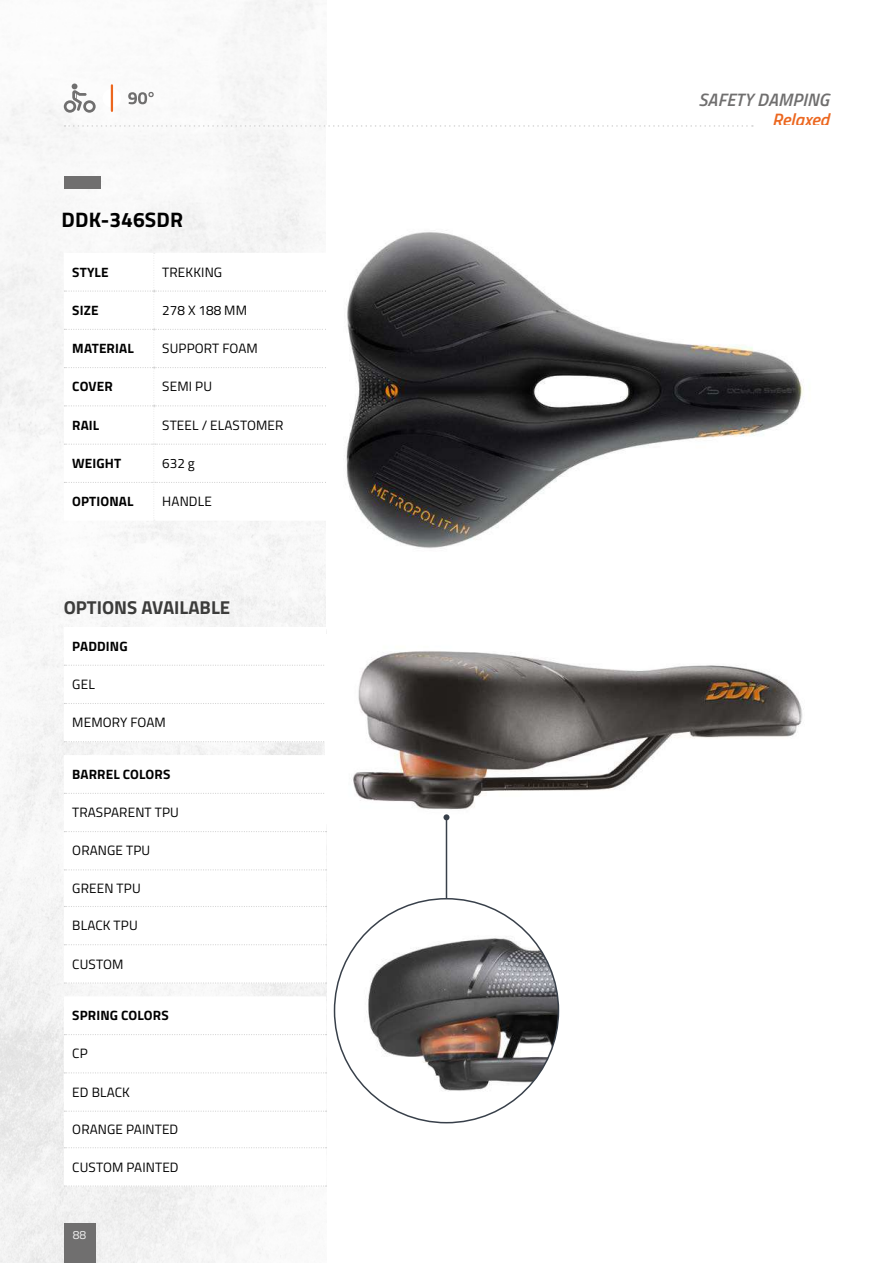
<style>
.page{position:relative;width:893px;height:1263px;background:#fff}
.page>*{position:absolute;margin:0;border:0;box-sizing:border-box;transform-origin:0 0}
.t1{font:700 21px "Titillium Web";letter-spacing:.01em;color:#000}
.t2{font:700 18.6px "Titillium Web";color:#3c3c3b}
.t3{font:italic 600 18px "Titillium Web";letter-spacing:.01em;color:#706f6f}
.t4{font:italic 600 18px "Titillium Web";color:#ec671f}
.t5{font:13.5px "Titillium Web";letter-spacing:.01em;color:#000}
.t6{font:700 13.5px "Titillium Web";letter-spacing:.01em;color:#000}
.t7{font:12px "Titillium Web";color:#ededed}
</style>
<div class="page">
<img style="left:0;top:0;width:326px;height:1263px">
<svg style="left:64px;top:84px;width:32px;height:29px"></svg>
<svg style="left:128px;top:92px;width:26px;height:12px"></svg>
<svg style="left:103px;top:89px;width:18px;height:18px"></svg>
<hr style="left:111px;top:85px;width:2px;height:26px;background:#ec671f">
<div style="left:64px;top:176px;width:36px;height:13px;background:#706f6f"></div>
<svg style="left:64px;top:253px;width:262px;height:268px"></svg>
<svg style="left:64px;top:627px;width:263px;height:115px"></svg>
<svg style="left:64px;top:755px;width:262px;height:227px"></svg>
<svg style="left:64px;top:793px;width:262px;height:1px"></svg>
<svg style="left:64px;top:831px;width:263px;height:1px"></svg>
<svg style="left:64px;top:869px;width:263px;height:1px"></svg>
<svg style="left:64px;top:906px;width:263px;height:1px"></svg>
<svg style="left:64px;top:944px;width:263px;height:1px"></svg>
<svg style="left:64px;top:982px;width:263px;height:1px"></svg>
<svg style="left:64px;top:996px;width:262px;height:189px"></svg>
<svg style="left:64px;top:1034px;width:263px;height:1px"></svg>
<svg style="left:64px;top:1072px;width:263px;height:1px"></svg>
<svg style="left:64px;top:1110px;width:263px;height:2px"></svg>
<svg style="left:64px;top:1147px;width:263px;height:1px"></svg>
<svg style="left:64px;top:1185px;width:263px;height:1px"></svg>
<img style="left:326px;top:125px;width:477px;height:503px">
<img style="left:326px;top:635px;width:477px;height:189px">
<hr style="left:446px;top:817px;width:1px;height:139px;background:#38404a">
<svg style="left:443px;top:814px;width:6px;height:6px"></svg>
<svg style="left:334px;top:899px;width:224px;height:224px"></svg>
<img style="left:336px;top:913px;width:222px;height:201px">
<svg style="left:65px;top:125px;width:688px;height:2px"></svg>
<div style="left:64px;top:1223px;width:31px;height:40px;background:#706f6f"></div>
<h1 class="t1" style="left:62px;top:204px;width:123px">DDK-346SDR</h1>
<p class="t6" style="left:72px;top:261px;width:38px">STYLE</p>
<p class="t5" style="left:162px;top:262px;width:61px">TREKKING</p>
<p class="t6" style="left:72px;top:300px;width:28px">SIZE</p>
<p class="t5" style="left:162px;top:300px;width:86px">278 X 188 MM</p>
<p class="t6" style="left:72px;top:338px;width:63px">MATERIAL</p>
<p class="t5" style="left:162px;top:339px;width:97px">SUPPORT FOAM</p>
<p class="t6" style="left:72px;top:376px;width:42px">COVER</p>
<p class="t5" style="left:162px;top:377px;width:51px">SEMI PU</p>
<p class="t6" style="left:72px;top:415px;width:29px">RAIL</p>
<p class="t5" style="left:162px;top:415px;width:123px">STEEL / ELASTOMER</p>
<p class="t6" style="left:72px;top:453px;width:51px">WEIGHT</p>
<p class="t5" style="left:162px;top:453px;width:34px">632 g</p>
<p class="t6" style="left:72px;top:491px;width:63px">OPTIONAL</p>
<p class="t5" style="left:162px;top:492px;width:51px">HANDLE</p>
<h2 class="t2" style="left:64px;top:593px;width:168px">OPTIONS AVAILABLE</h2>
<p class="t6" style="left:72px;top:636px;width:57px">PADDING</p>
<p class="t5" style="left:72px;top:674px;width:24px">GEL</p>
<p class="t5" style="left:72px;top:713px;width:95px">MEMORY FOAM</p>
<p class="t6" style="left:72px;top:764px;width:100px">BARREL COLORS</p>
<p class="t5" style="left:72px;top:802px;width:108px">TRASPARENT TPU</p>
<p class="t5" style="left:72px;top:841px;width:79px">ORANGE TPU</p>
<p class="t5" style="left:72px;top:878px;width:70px">GREEN TPU</p>
<p class="t5" style="left:72px;top:916px;width:67px">BLACK TPU</p>
<p class="t5" style="left:72px;top:954px;width:53px">CUSTOM</p>
<p class="t6" style="left:72px;top:1005px;width:98px">SPRING COLORS</p>
<p class="t5" style="left:72px;top:1044px;width:17px">CP</p>
<p class="t5" style="left:72px;top:1082px;width:59px">ED BLACK</p>
<p class="t5" style="left:72px;top:1119px;width:108px">ORANGE PAINTED</p>
<p class="t5" style="left:72px;top:1157px;width:108px">CUSTOM PAINTED</p>
<p class="t7" style="left:73px;top:1226px;width:15px">88</p>
<h3 class="t3" style="left:698px;top:86px;width:132px">SAFETY DAMPING</h3>
<h3 class="t4" style="left:772px;top:106px;width:59px">Relaxed</h3>
</div>
